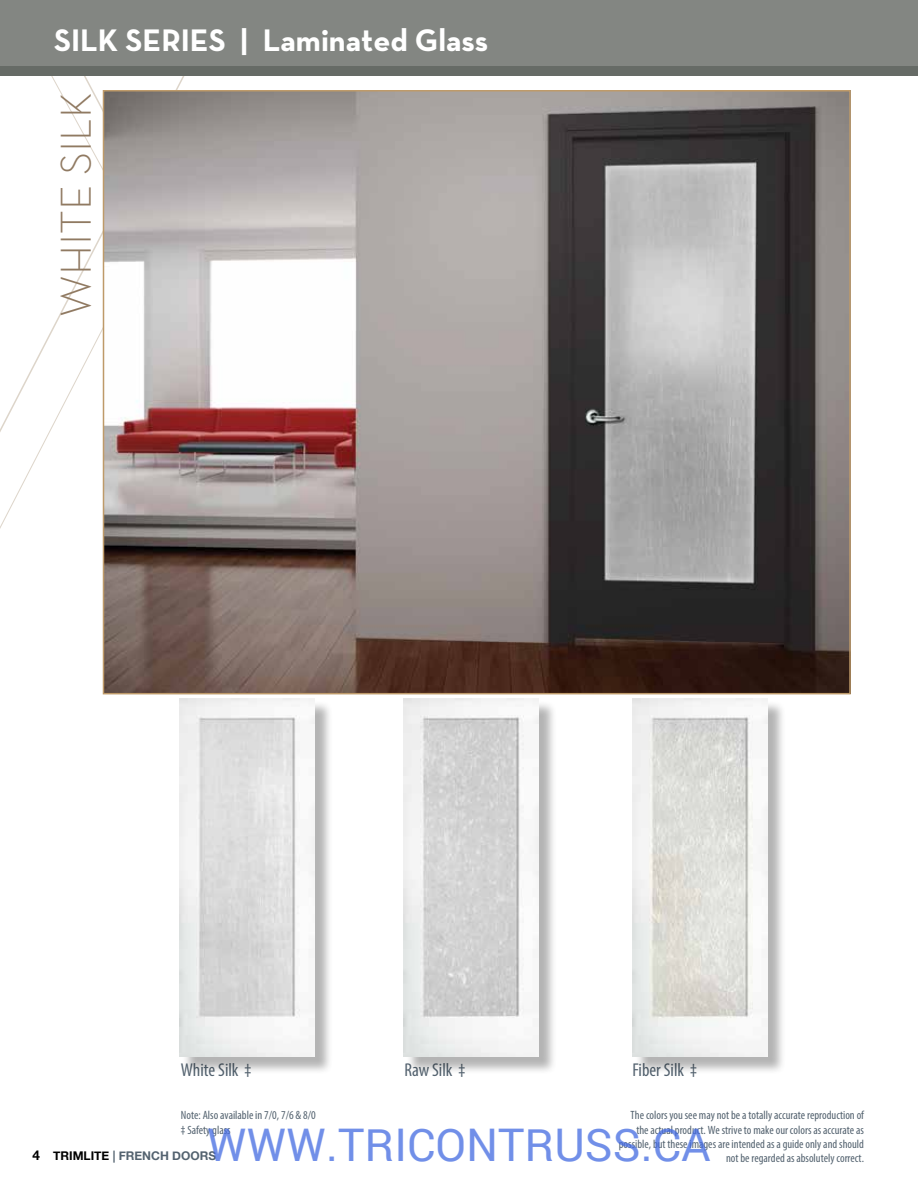
<style>
.page{position:relative;width:918px;height:1188px;background:#fff}
.page>*{position:absolute;margin:0;border:0;box-sizing:border-box;transform-origin:0 0}
.t1{font:45px "Roboto";color:rgb(65 105 225/.75)}
.t2{font:300 43.95px "Neutra Text";color:#907a62}
.t3{font:700 31.65px "Neutra Text";color:#fff}
.t4{font:condensed 18.6px "Myriad Pro";color:#53626f}
.t5{font:condensed 12px/14.4px "Myriad Pro";color:#53626f}
.t6{font:700 12px "Helvetica Neue";color:#53626f}
.s1{font-size:18px}
.s2{font-size:13.5px;color:#000}
.s3{color:#000}
</style>
<div class="page">
<svg style="left:0;top:205px;width:103px;height:344px"></svg>
<svg style="left:6px;top:75px;width:114px;height:125px"></svg>
<div style="left:181px;top:701px;width:152px;height:374px;background:#000;opacity:.3"></div>
<img style="left:179px;top:698px;width:136px;height:358px">
<div style="left:0;top:54px;width:918px;height:21px;background:#666b66"></div>
<div style="left:0;top:0;width:918px;height:65px;background:#838682"></div>
<img style="left:106px;top:93px;width:742px;height:598px">
<div style="left:405px;top:701px;width:152px;height:374px;background:#000;opacity:.3"></div>
<img style="left:403px;top:698px;width:135px;height:358px">
<div style="left:635px;top:701px;width:151px;height:374px;background:#000;opacity:.3"></div>
<img style="left:633px;top:698px;width:135px;height:358px">
<h3 class="t3" style="left:54px;top:21px;width:436px">SILK SERIES | Laminated Glass</h3>
<h2 class="t2" style="left:49px;top:317px;width:226px;rotate:-90deg">WHITE SILK</h2>
<h3 class="t4" style="left:181px;top:1059px;width:72px">White Silk <span class="s1">‡</span></h3>
<h3 class="t4" style="left:404px;top:1059px;width:62px">Raw Silk <span class="s1">‡</span></h3>
<h3 class="t4" style="left:632px;top:1059px;width:66px">Fiber Silk <span class="s1">‡</span></h3>
<p class="t5" style="left:181px;top:1108px;width:137px">Note: Also available in 7/0, 7/6 &amp; 8/0 ‡ Safety glass</p>
<p class="t5" style="left:619px;top:1108px;width:247px;text-align:right">The colors you see may not be a totally accurate reproduction of the actual product. We strive to make our colors as accurate as possible, but these images are intended as a guide only and should</p>
<h1 class="t1" style="left:207px;top:1114px;width:505px">WWW.TRICONTRUSS.CA</h1>
<p class="t6" style="left:32px;top:1145px;width:185px"><span class="s2">4</span> <span class="s3">TRIMLITE</span> | FRENCH DOORS</p>
<p class="t5" style="left:726px;top:1151px;width:140px">not be regarded as absolutely correct.</p>
</div>
